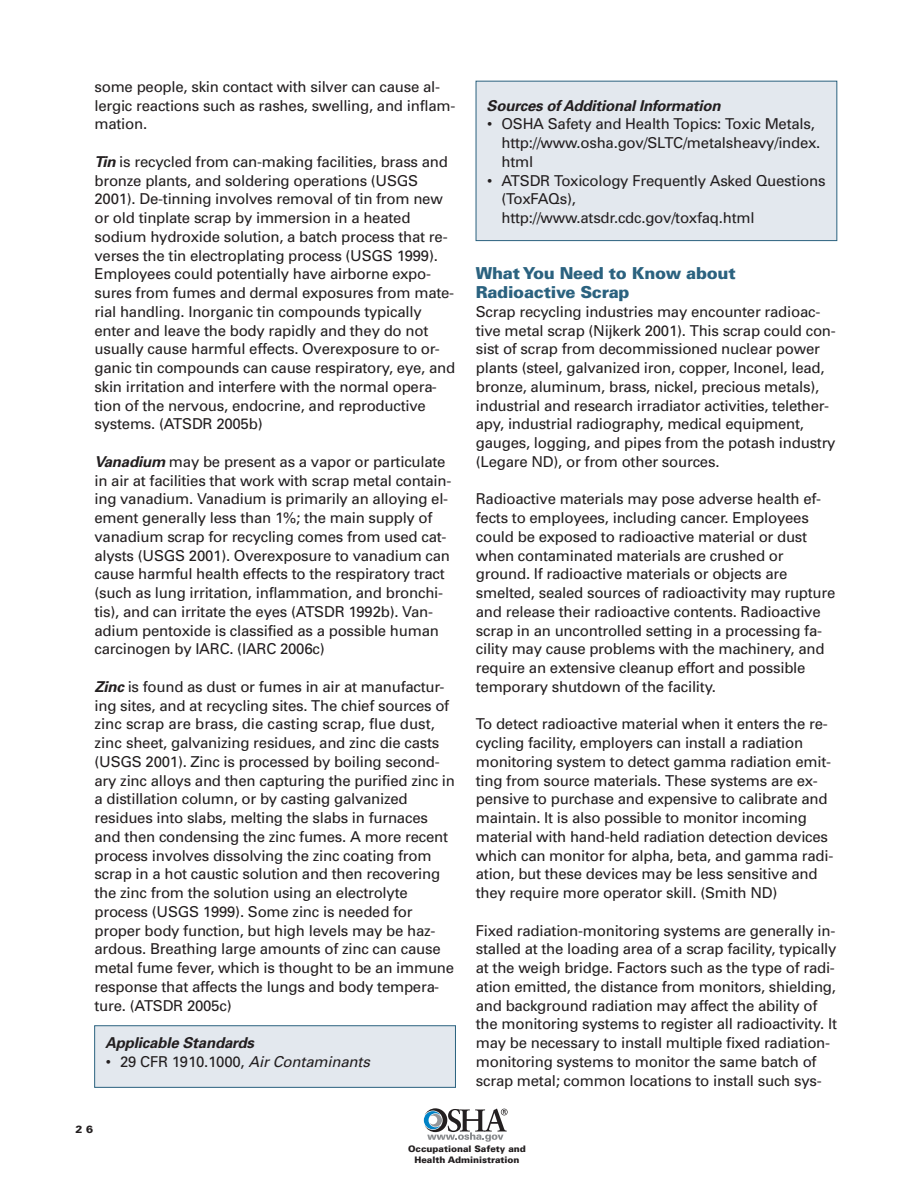
<style>
.page{position:relative;width:918px;height:1188px;background:#fff}
.page>*{position:absolute;margin:0;border:0;box-sizing:border-box;transform-origin:0 0}
.t1{font:900 16.5px/18.8px "Univers";letter-spacing:-.015em;color:#2b627f}
.t2{font:15px/18.8px "Univers";letter-spacing:-.015em;color:#231f20}
.t3{font:italic 700 15px "Univers";letter-spacing:-.01em;color:#231f20}
.t4{font:900 10.5px "Univers";color:#231f20}
.t5{font:900 9px/10.8px "Univers";color:#231f20;text-align:center}
.s1{font-weight:700;font-style:italic}
.s2{font-style:italic}
</style>
<div class="page">
<div style="left:95px;top:1026px;width:360px;height:61px;background:#e3e8ee"></div>
<div style="left:94px;top:1026px;width:362px;height:62px;border:1px solid #2b627f"></div>
<div style="left:476px;top:81px;width:361px;height:159px;background:#e3e8ee"></div>
<div style="left:476px;top:81px;width:361px;height:160px;border:1px solid #2b627f"></div>
<svg style="left:424px;top:1108px;width:84px;height:33px"></svg>
<p class="t2" style="left:95px;top:78px;width:362px">some people, skin contact with silver can cause al&shy;lergic reactions such as rashes, swelling, and inflam&shy;mation.</p>
<p class="t2" style="left:95px;top:153px;width:362px"><span class="s1">Tin</span> is recycled from can-making facilities, brass and bronze plants, and soldering operations (USGS 2001). De-tinning involves removal of tin from new or old tinplate scrap by immersion in a heated sodium hydroxide solution, a batch process that re&shy;verses the tin electroplating process (USGS 1999).<br>Employees could potentially have airborne expo&shy;sures from fumes and dermal exposures from mate&shy;rial handling. Inorganic tin compounds typically enter and leave the body rapidly and they do not usually cause harmful effects. Overexposure to or&shy;ganic tin compounds can cause respiratory, eye, and skin irritation and interfere with the normal opera&shy;tion of the nervous, endocrine, and reproductive systems. (ATSDR 2005b)</p>
<p class="t2" style="left:95px;top:453px;width:358px"><span class="s1">Vanadium</span> may be present as a vapor or particulate in air at facilities that work with scrap metal contain&shy;ing vanadium. Vanadium is primarily an alloying el&shy;ement generally less than 1%; the main supply of vanadium scrap for recycling comes from used cat&shy;alysts (USGS 2001). Overexposure to vanadium can cause harmful health effects to the respiratory tract (such as lung irritation, inflammation, and bronchi&shy;tis), and can irritate the eyes (ATSDR 1992b). Van&shy;adium pentoxide is classified as a possible human carcinogen by IARC. (IARC 2006c)</p>
<p class="t2" style="left:95px;top:678px;width:362px"><span class="s1">Zinc</span> is found as dust or fumes in air at manufactur&shy;ing sites, and at recycling sites. The chief sources of zinc scrap are brass, die casting scrap, flue dust, zinc sheet, galvanizing residues, and zinc die casts (USGS 2001). Zinc is processed by boiling second&shy;ary zinc alloys and then capturing the purified zinc in a distillation column, or by casting galvanized residues into slabs, melting the slabs in furnaces and then condensing the zinc fumes. A more recent process involves dissolving the zinc coating from scrap in a hot caustic solution and then recovering the zinc from the solution using an electrolyte process (USGS 1999). Some zinc is needed for proper body function, but high levels may be haz&shy;ardous. Breathing large amounts of zinc can cause metal fume fever, which is thought to be an immune response that affects the lungs and body tempera&shy;ture. (ATSDR 2005c)</p>
<p class="t3" style="left:105px;top:1037px;width:150px">Applicable Standards</p>
<p class="t2" style="left:106px;top:1053px;width:266px">• 29 CFR 1910.1000, <span class="s2">Air Contaminants</span></p>
<p class="t4" style="left:75px;top:1126px;width:19px">2 6</p>
<p class="t3" style="left:487px;top:100px;width:235px">Sources of Additional Information</p>
<p class="t2" style="left:501px;top:116px;width:320px;text-indent:-14px">• OSHA Safety and Health Topics: Toxic Metals, http://www.osha.gov/SLTC/metalsheavy/index. html</p>
<p class="t2" style="left:501px;top:172px;width:326px;text-indent:-14px">• ATSDR Toxicology Frequently Asked Questions (ToxFAQs), http://www.atsdr.cdc.gov/toxfaq.html</p>
<p class="t1" style="left:476px;top:266px;width:261px">What You Need to Know about<br>Radioactive Scrap</p>
<p class="t2" style="left:476px;top:303px;width:362px">Scrap recycling industries may encounter radioac&shy;tive metal scrap (Nijkerk 2001). This scrap could con&shy;sist of scrap from decommissioned nuclear power plants (steel, galvanized iron, copper, Inconel, lead, bronze, aluminum, brass, nickel, precious metals), industrial and research irradiator activities, telether&shy;apy, industrial radiography, medical equipment, gauges, logging, and pipes from the potash industry (Legare ND), or from other sources.</p>
<p class="t2" style="left:476px;top:491px;width:361px">Radioactive materials may pose adverse health ef&shy;fects to employees, including cancer. Employees could be exposed to radioactive material or dust when contaminated materials are crushed or ground. If radioactive materials or objects are smelted, sealed sources of radioactivity may rupture and release their radioactive contents. Radioactive scrap in an uncontrolled setting in a processing fa&shy;cility may cause problems with the machinery, and require an extensive cleanup effort and possible temporary shutdown of the facility.</p>
<p class="t2" style="left:476px;top:716px;width:359px">To detect radioactive material when it enters the re&shy;cycling facility, employers can install a radiation monitoring system to detect gamma radiation emit&shy;ting from source materials. These systems are ex&shy;pensive to purchase and expensive to calibrate and maintain. It is also possible to monitor incoming material with hand-held radiation detection devices which can monitor for alpha, beta, and gamma radi&shy;ation, but these devices may be less sensitive and they require more operator skill. (Smith ND)</p>
<p class="t2" style="left:476px;top:922px;width:363px">Fixed radiation-monitoring systems are generally in&shy;stalled at the loading area of a scrap facility, typically at the weigh bridge. Factors such as the type of radi&shy;ation emitted, the distance from monitors, shielding, and background radiation may affect the ability of the monitoring systems to register all radioactivity. It may be necessary to install multiple fixed radiation&shy;monitoring systems to monitor the same batch of scrap metal; common locations to install such sys-</p>
<p class="t5" style="left:408px;top:1144px;width:119px">Occupational Safety and<br>Health Administration</p>
</div>
